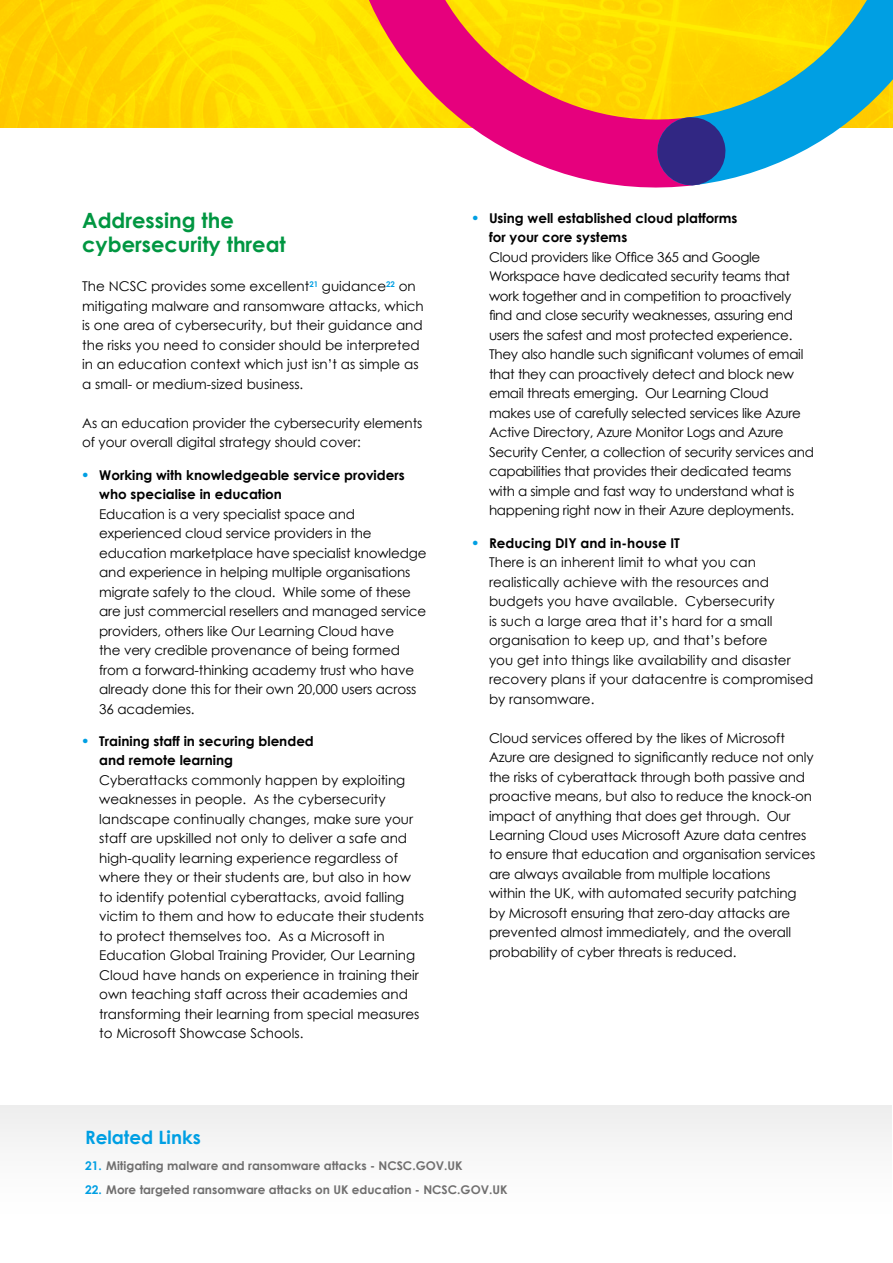
<style>
.page{position:relative;width:893px;height:1263px;background:#fff}
.page>*{position:absolute;margin:0;border:0;box-sizing:border-box;transform-origin:0 0}
.t1{font:700 21px/24px "Century Gothic";color:#009641}
.t2{font:700 18.3px "Century Gothic";color:#009fe3}
.t3{font:13.5px/19.5px "Century Gothic";letter-spacing:-.01em;color:#000}
.t4{font:700 13.5px/19.5px "Century Gothic";color:#000}
.t5{font:700 12px "Century Gothic";color:#706f6f}
.s1{font-family:"Montserrat";font-size:18px;color:#009fe3}
.s2{font-family:"Montserrat";font-weight:700;font-size:18px;color:#009fe3}
.s3{font-weight:700}
.s4{color:#009fe3}
</style>
<div class="page">
<img style="left:0;top:0;width:342px;height:128px">
<div style="left:0;top:1106px;width:891px;height:157px;background:#fbfbfb"></div>
<svg style="left:342px;top:0;width:331px;height:188px"></svg>
<svg style="left:585px;top:0;width:308px;height:187px;background:#b8b967"></svg>
<svg style="left:655px;top:115px;width:72px;height:72px;background:#4e3b8d"></svg>
<h1 class="t1" style="left:82px;top:208px;width:205px">Addressing the cybersecurity threat</h1>
<p class="t3" style="left:82px;top:277px;width:343px">The NCSC provides some excellent<sup>21</sup> guidance<sup>22</sup> on mitigating malware and ransomware attacks, which is one area of cybersecurity, but their guidance and the risks you need to consider should be interpreted in an education context which just isn’t as simple as a small- or medium-sized business.</p>
<p class="t3" style="left:82px;top:413px;width:342px">As an education provider the cybersecurity elements of your overall digital strategy should cover:</p>
<p class="t4" style="left:99px;top:465px;width:307px;text-indent:-17px"><span class="s1">•</span> Working with knowledgeable service providers who specialise in education</p>
<p class="t3" style="left:99px;top:504px;width:329px">Education is a very specialist space and experienced cloud service providers in the education marketplace have specialist knowledge and experience in helping multiple organisations migrate safely to the cloud. While some of these are just commercial resellers and managed service providers, others like Our Learning Cloud have<br>the very credible provenance of being formed from a forward-thinking academy trust who have already done this for their own 20,000 users across 36 academies.</p>
<p class="t4" style="left:99px;top:731px;width:216px;text-indent:-17px"><span class="s1">•</span> Training staff in securing blended and remote learning</p>
<p class="t3" style="left:99px;top:770px;width:326px">Cyberattacks commonly happen by exploiting weaknesses in people. As the cybersecurity landscape continually changes, make sure your staff are upskilled not only to deliver a safe and high-quality learning experience regardless of where they or their students are, but also in how to identify potential cyberattacks, avoid falling victim to them and how to educate their students to protect themselves too. As a Microsoft in Education Global Training Provider, Our Learning Cloud have hands on experience in training their own teaching staff across their academies and transforming their learning from special measures to Microsoft Showcase Schools.</p>
<h2 class="t2" style="left:85px;top:1126px;width:117px">Related Links</h2>
<p class="t4" style="left:489px;top:208px;width:250px;text-indent:-17px"><span class="s1">•</span> Using well established cloud platforms for your core systems</p>
<p class="t3" style="left:489px;top:247px;width:326px">Cloud providers like Office 365 and Google Workspace have dedicated security teams that work together and in competition to proactively find and close security weaknesses, assuring end users the safest and most protected experience.<br>They also handle such significant volumes of email that they can proactively detect and block new email threats emerging. Our Learning Cloud<br>makes use of carefully selected services like Azure Active Directory, Azure Monitor Logs and Azure Security Center, a collection of security services and capabilities that provides their dedicated teams with a simple and fast way to understand what is happening right now in their Azure deployments.</p>
<p class="t3" style="left:489px;top:533px;width:326px;text-indent:-17px"><span class="s2">•</span> <span class="s3">Reducing DIY and in-house IT<br></span>There is an inherent limit to what you can realistically achieve with the resources and budgets you have available. Cybersecurity<br>is such a large area that it’s hard for a small organisation to keep up, and that’s before<br>you get into things like availability and disaster recovery plans if your datacentre is compromised by ransomware.</p>
<p class="t3" style="left:489px;top:728px;width:328px">Cloud services offered by the likes of Microsoft Azure are designed to significantly reduce not only the risks of cyberattack through both passive and proactive means, but also to reduce the knock-on impact of anything that does get through. Our Learning Cloud uses Microsoft Azure data centres to ensure that education and organisation services are always available from multiple locations<br>within the UK, with automated security patching by Microsoft ensuring that zero-day attacks are prevented almost immediately, and the overall probability of cyber threats is reduced.</p>
<p class="t5" style="left:85px;top:1158px;width:379px"><span class="s4">21.</span> Mitigating malware and ransomware attacks - NCSC.GOV.UK</p>
<p class="t5" style="left:85px;top:1182px;width:424px"><span class="s4">22.</span> More targeted ransomware attacks on UK education - NCSC.GOV.UK</p>
</div>
